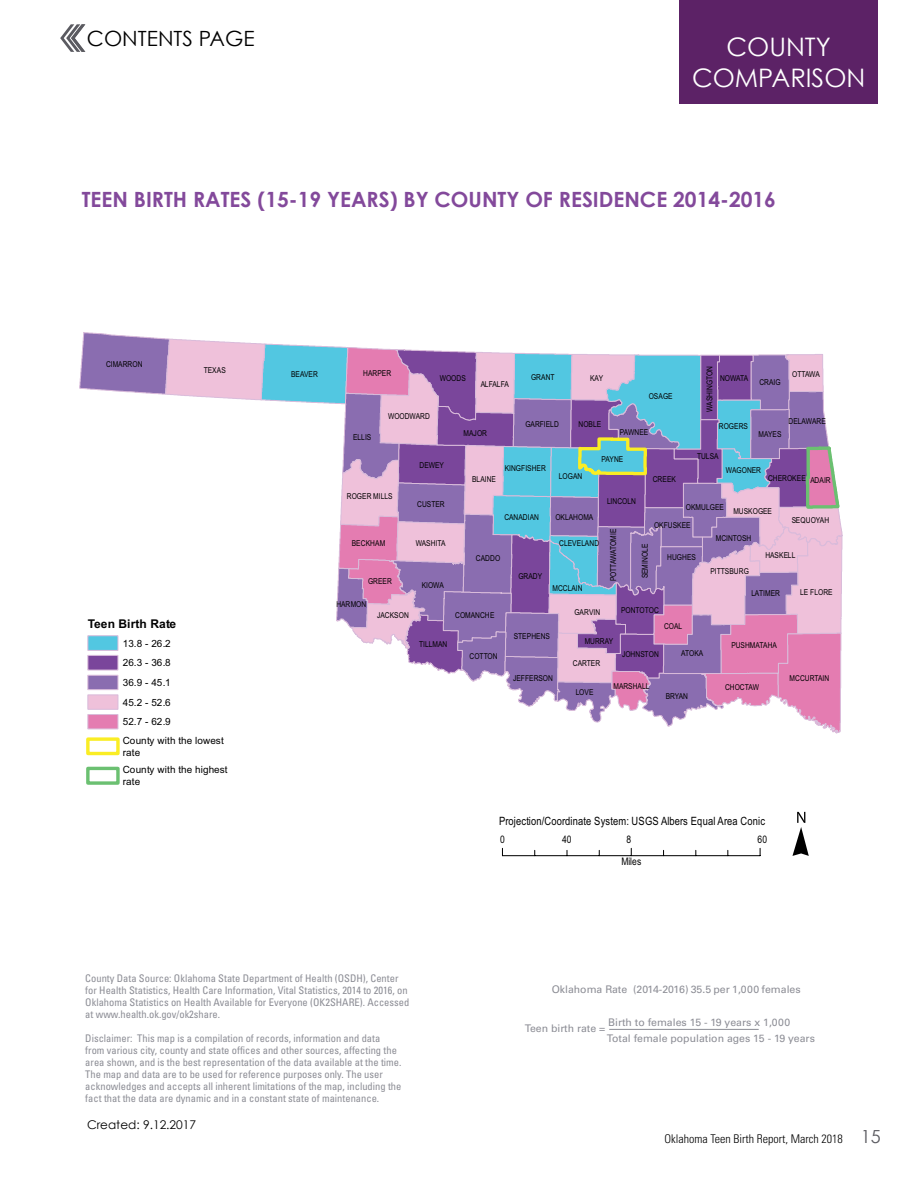
<style>
.page{position:relative;width:918px;height:1188px;background:#fff}
.page>*{position:absolute;margin:0;border:0;box-sizing:border-box;transform-origin:0 0}
.t1{font:25.5px/30.6px "Century Gothic";color:#fff;text-align:center}
.t2{font:700 21px "Century Gothic";color:#83499b}
.t3{font:21px "Century Gothic";color:#000}
.t4{font:300 condensed 12px "Univers LT";color:#000}
.t5{font:12px "Century Gothic";color:#000}
.t6{font:700 12px "Arial";letter-spacing:.01em;color:#000}
.t7{font:11.4px "Arial Narrow";letter-spacing:.01em;color:#000}
.t8{font:condensed 10.5px/12px "Univers LT";color:#8c8d95}
.t9{font:10.5px/16.2px "Univers LT";color:#8c8d95}
.t10{font:10.35px "Arial Narrow";letter-spacing:.005em;color:#000}
.t11{font:9.9px/11.7px "Arial";letter-spacing:.015em;color:#000}
.t12{font:9.9px/19.6px "Arial";letter-spacing:-.005em;color:#000;text-align:justify}
.t13{font:8.1px "Arial Narrow";color:#000}
.s1{font-family:"Century Gothic";font-weight:400;font-stretch:normal;font-size:18px;color:#5b5b61}
</style>
<div class="page">
<div style="left:679px;top:0;width:199px;height:104px;background:#5c2266"></div>
<svg style="left:60px;top:24px;width:25px;height:28px"></svg>
<hr style="left:609px;top:1029px;width:150px;height:1px;background:#8c8d95">
<svg style="left:79px;top:332px;width:763px;height:402px"></svg>
<div style="left:88px;top:635px;width:30px;height:16px;background:#52c7e1;border:1px solid #d9bbda"></div>
<div style="left:88px;top:655px;width:30px;height:15px;background:#7a469b;border:1px solid #d9bbda"></div>
<div style="left:88px;top:675px;width:30px;height:15px;background:#8a6db0;border:1px solid #d9bbda"></div>
<div style="left:88px;top:695px;width:30px;height:15px;background:#efc1da;border:1px solid #d9bbda"></div>
<div style="left:88px;top:714px;width:30px;height:15px;background:#e47cb1;border:1px solid #d9bbda"></div>
<div style="left:86px;top:737px;width:34px;height:18px;border:3px solid #faed24"></div>
<div style="left:86px;top:767px;width:34px;height:18px;border:3px solid #6bc071"></div>
<svg style="left:792px;top:812px;width:17px;height:44px"></svg>
<hr style="left:502px;top:855px;width:258px;height:1px;background:#000">
<h2 class="t3" style="left:87px;top:26px;width:169px">CONTENTS PAGE</h2>
<h1 class="t1" style="left:692px;top:31px;width:175px">COUNTY<br>COMPARISON</h1>
<h2 class="t2" style="left:82px;top:187px;width:696px">TEEN BIRTH RATES (15-19 YEARS) BY COUNTY OF RESIDENCE 2014-2016</h2>
<p class="t13" style="left:106px;top:358px;width:38px">CIMARRON</p>
<p class="t13" style="left:204px;top:364px;width:23px">TEXAS</p>
<p class="t13" style="left:291px;top:369px;width:28px">BEAVER</p>
<p class="t13" style="left:363px;top:367px;width:29px">HARPER</p>
<p class="t13" style="left:440px;top:372px;width:28px">WOODS</p>
<p class="t13" style="left:481px;top:378px;width:30px">ALFALFA</p>
<p class="t13" style="left:353px;top:431px;width:20px">ELLIS</p>
<p class="t13" style="left:388px;top:410px;width:43px">WOODWARD</p>
<p class="t13" style="left:464px;top:427px;width:25px">MAJOR</p>
<p class="t13" style="left:531px;top:371px;width:25px">GRANT</p>
<p class="t13" style="left:525px;top:418px;width:35px">GARFIELD</p>
<p class="t13" style="left:590px;top:372px;width:14px">KAY</p>
<p class="t13" style="left:579px;top:418px;width:24px">NOBLE</p>
<p class="t13" style="left:649px;top:391px;width:25px">OSAGE</p>
<p class="t13" style="left:620px;top:426px;width:30px">PAWNEE</p>
<p class="t13" style="left:704px;top:412px;width:47px;rotate:-90deg">WASHINGTON</p>
<p class="t13" style="left:720px;top:372px;width:30px">NOWATA</p>
<p class="t13" style="left:759px;top:376px;width:23px">CRAIG</p>
<p class="t13" style="left:792px;top:368px;width:29px">OTTAWA</p>
<p class="t13" style="left:719px;top:420px;width:31px">ROGERS</p>
<p class="t13" style="left:789px;top:416px;width:39px">DELAWARE</p>
<p class="t13" style="left:759px;top:428px;width:25px">MAYES</p>
<p class="t13" style="left:420px;top:459px;width:26px">DEWEY</p>
<p class="t13" style="left:472px;top:473px;width:25px">BLAINE</p>
<p class="t13" style="left:505px;top:463px;width:43px">KINGFISHER</p>
<p class="t13" style="left:559px;top:470px;width:25px">LOGAN</p>
<p class="t13" style="left:602px;top:453px;width:23px">PAYNE</p>
<p class="t13" style="left:653px;top:473px;width:25px">CREEK</p>
<p class="t13" style="left:697px;top:450px;width:23px">TULSA</p>
<p class="t13" style="left:726px;top:464px;width:37px">WAGONER</p>
<p class="t13" style="left:768px;top:472px;width:39px">CHEROKEE</p>
<p class="t13" style="left:810px;top:474px;width:22px">ADAIR</p>
<p class="t13" style="left:347px;top:491px;width:47px">ROGER MILLS</p>
<p class="t13" style="left:352px;top:538px;width:35px">BECKHAM</p>
<p class="t13" style="left:368px;top:575px;width:25px">GREER</p>
<p class="t13" style="left:417px;top:498px;width:29px">CUSTER</p>
<p class="t13" style="left:416px;top:537px;width:31px">WASHITA</p>
<p class="t13" style="left:422px;top:579px;width:23px">KIOWA</p>
<p class="t13" style="left:504px;top:511px;width:36px">CANADIAN</p>
<p class="t13" style="left:476px;top:552px;width:26px">CADDO</p>
<p class="t13" style="left:518px;top:570px;width:25px">GRADY</p>
<p class="t13" style="left:555px;top:511px;width:39px">OKLAHOMA</p>
<p class="t13" style="left:559px;top:538px;width:41px">CLEVELAND</p>
<p class="t13" style="left:607px;top:495px;width:30px">LINCOLN</p>
<p class="t13" style="left:686px;top:502px;width:39px">OKMULGEE</p>
<p class="t13" style="left:733px;top:505px;width:40px">MUSKOGEE</p>
<p class="t13" style="left:607px;top:581px;width:54px;rotate:-90deg">POTTAWATOMIE</p>
<p class="t13" style="left:654px;top:519px;width:38px">OKFUSKEE</p>
<p class="t13" style="left:639px;top:578px;width:36px;rotate:-90deg">SEMINOLE</p>
<p class="t13" style="left:667px;top:551px;width:30px">HUGHES</p>
<p class="t13" style="left:716px;top:532px;width:37px">MCINTOSH</p>
<p class="t13" style="left:710px;top:565px;width:40px">PITTSBURG</p>
<p class="t13" style="left:792px;top:514px;width:39px">SEQUOYAH</p>
<p class="t13" style="left:765px;top:549px;width:32px">HASKELL</p>
<p class="t13" style="left:552px;top:583px;width:32px">MCCLAIN</p>
<p class="t13" style="left:751px;top:588px;width:30px">LATIMER</p>
<p class="t13" style="left:800px;top:586px;width:34px">LE FLORE</p>
<p class="t6" style="left:88px;top:615px;width:90px">Teen Birth Rate</p>
<p class="t12" style="left:123px;top:634px;width:49px">13.8 - 26.2<br>26.3 - 36.8<br>36.9 - 45.1<br>45.2 - 52.6<br>52.7 - 62.9</p>
<p class="t11" style="left:123px;top:735px;width:102px">County with the lowest rate</p>
<p class="t11" style="left:123px;top:764px;width:106px">County with the highest rate</p>
<p class="t13" style="left:336px;top:598px;width:31px">HARMON</p>
<p class="t13" style="left:377px;top:609px;width:33px">JACKSON</p>
<p class="t13" style="left:455px;top:609px;width:41px">COMANCHE</p>
<p class="t13" style="left:575px;top:606px;width:27px">GARVIN</p>
<p class="t13" style="left:621px;top:604px;width:39px">PONTOTOC</p>
<p class="t13" style="left:664px;top:620px;width:20px">COAL</p>
<p class="t13" style="left:514px;top:630px;width:38px">STEPHENS</p>
<p class="t13" style="left:585px;top:635px;width:30px">MURRAY</p>
<p class="t13" style="left:419px;top:638px;width:30px">TILLMAN</p>
<p class="t13" style="left:731px;top:639px;width:47px">PUSHMATAHA</p>
<p class="t13" style="left:573px;top:657px;width:29px">CARTER</p>
<p class="t13" style="left:681px;top:648px;width:23px">ATOKA</p>
<p class="t13" style="left:622px;top:648px;width:38px">JOHNSTON</p>
<p class="t13" style="left:470px;top:651px;width:30px">COTTON</p>
<p class="t13" style="left:513px;top:672px;width:41px">JEFFERSON</p>
<p class="t13" style="left:576px;top:686px;width:19px">LOVE</p>
<p class="t13" style="left:613px;top:680px;width:38px">MARSHALL</p>
<p class="t13" style="left:666px;top:690px;width:24px">BRYAN</p>
<p class="t13" style="left:725px;top:682px;width:35px">CHOCTAW</p>
<p class="t13" style="left:790px;top:672px;width:41px">MCCURTAIN</p>
<p class="t7" style="left:499px;top:813px;width:267px">Projection/Coordinate System: USGS Albers Equal Area Conic</p>
<p class="t10" style="left:500px;top:832px;width:6px">0</p>
<p class="t10" style="left:627px;top:832px;width:6px">8</p>
<p class="t10" style="left:562px;top:832px;width:11px">40</p>
<p class="t10" style="left:758px;top:832px;width:11px">60</p>
<p class="t10" style="left:621px;top:854px;width:21px">Miles</p>
<p class="t8" style="left:85px;top:972px;width:326px">County Data Source: Oklahoma State Department of Health (OSDH), Center for Health Statistics, Health Care Information, Vital Statistics, 2014 to 2016, on Oklahoma Statistics on Health Available for Everyone (OK2SHARE). Accessed at www.health.ok.gov/ok2share.</p>
<p class="t8" style="left:85px;top:1032px;width:318px">Disclaimer: This map is a compilation of records, information and data from various city, county and state offices and other sources, affecting the area shown, and is the best representation of the data available at the time.<br>The map and data are to be used for reference purposes only. The user acknowledges and accepts all inherent limitations of the map, including the fact that the data are dynamic and in a constant state of maintenance.</p>
<p class="t5" style="left:87px;top:1117px;width:111px">Created: 9.12.2017</p>
<p class="t9" style="left:552px;top:981px;width:251px">Oklahoma Rate (2014-2016) 35.5 per 1,000 females</p>
<p class="t9" style="left:525px;top:1020px;width:82px">Teen birth rate =</p>
<p class="t9" style="left:607px;top:1014px;width:210px">Birth to females 15 - 19 years x 1,000<br>Total female population ages 15 - 19 years</p>
<p class="t4" style="left:664px;top:1131px;width:218px">Oklahoma Teen Birth Report, March 2018 <span class="s1">15</span></p>
</div>
